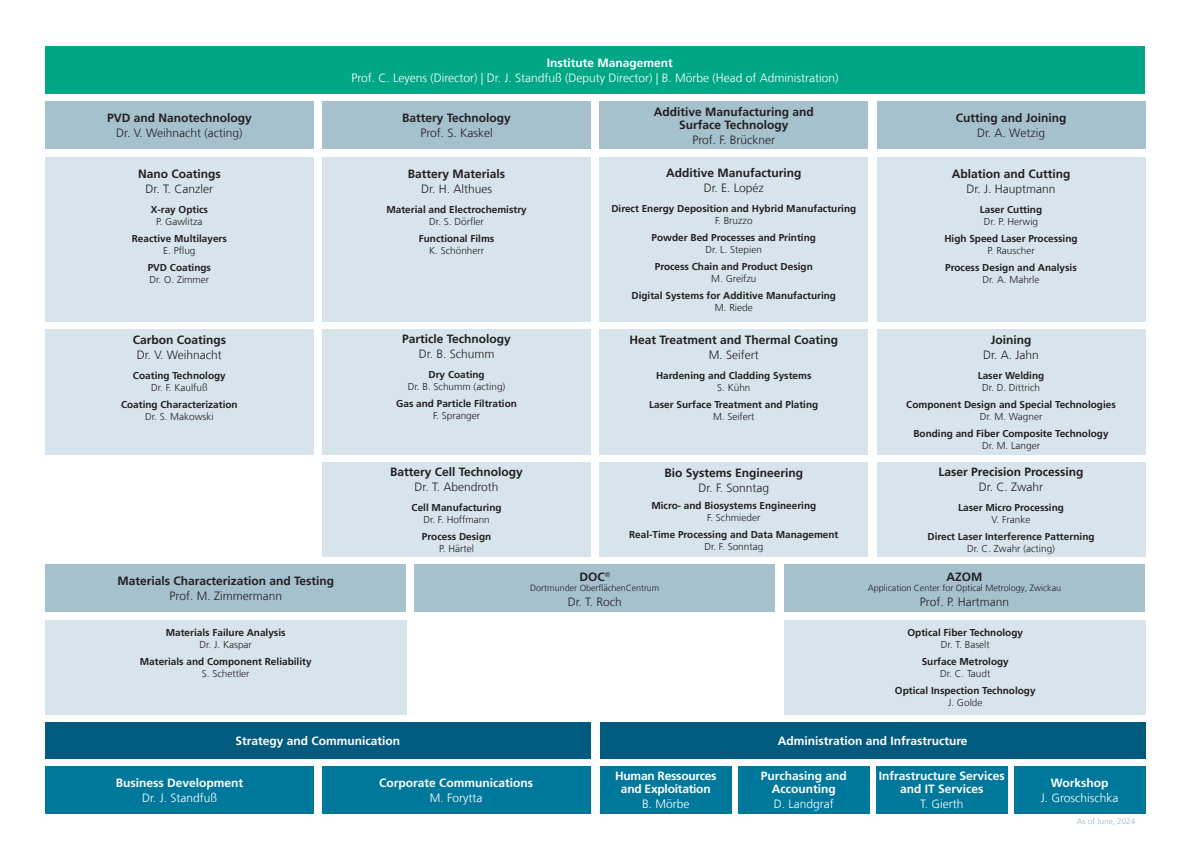
<style>
.page{position:relative;width:1191px;height:842px;background:#fff}
.page>*{position:absolute;margin:0;border:0;box-sizing:border-box;transform-origin:0 0}
.t1{font:700 12px/15px "Frutiger LT Com";color:#231f20;text-align:center}
.t2{font:700 12px/13px "Frutiger LT Com";color:#fff;text-align:center}
.t3{font:300 12px/15px "Frutiger LT Com";color:#fff;text-align:center}
.t4{font:300 12px/15px "Frutiger LT Com";color:#231f20;text-align:center}
.t5{font:700 12px/13px "Frutiger LT Com";letter-spacing:-.02em;color:#fff;text-align:center}
.t6{font:700 10px/17px "Frutiger LT Com";color:#231f20;text-align:center}
.t7{font:300 10px/17px "Frutiger LT Com";color:#231f20}
.t8{font:300 9px "Frutiger LT Com";color:#231f20}
.t9{font:300 8px "Frutiger LT Com";color:#93b3c3}
.s1{font-weight:700}
.s2{font-weight:300}
</style>
<div class="page">
<div style="left:45px;top:46px;width:1099px;height:48px;background:#00a786"></div>
<div style="left:45px;top:722px;width:545px;height:37px;background:#005b7f"></div>
<div style="left:600px;top:722px;width:545px;height:37px;background:#005b7f"></div>
<div style="left:45px;top:102px;width:269px;height:47px;background:#a6c1ce"></div>
<div style="left:322px;top:102px;width:269px;height:47px;background:#a6c1ce"></div>
<div style="left:45px;top:565px;width:361px;height:47px;background:#a6c1ce"></div>
<div style="left:414px;top:565px;width:361px;height:47px;background:#a6c1ce"></div>
<div style="left:599px;top:102px;width:269px;height:47px;background:#a6c1ce"></div>
<div style="left:876px;top:102px;width:269px;height:47px;background:#a6c1ce"></div>
<div style="left:600px;top:766px;width:131px;height:48px;background:#00789c"></div>
<div style="left:738px;top:766px;width:131px;height:48px;background:#00789c"></div>
<div style="left:876px;top:766px;width:131px;height:48px;background:#00789c"></div>
<div style="left:45px;top:766px;width:269px;height:48px;background:#00789c"></div>
<div style="left:322px;top:766px;width:268px;height:48px;background:#00789c"></div>
<div style="left:1014px;top:766px;width:131px;height:48px;background:#00789c"></div>
<div style="left:45px;top:157px;width:269px;height:165px;background:#d8e4eb"></div>
<div style="left:45px;top:329px;width:269px;height:126px;background:#d8e4eb"></div>
<div style="left:322px;top:157px;width:269px;height:165px;background:#d8e4eb"></div>
<div style="left:599px;top:157px;width:269px;height:165px;background:#d8e4eb"></div>
<div style="left:599px;top:329px;width:269px;height:126px;background:#d8e4eb"></div>
<div style="left:599px;top:462px;width:269px;height:95px;background:#d8e4eb"></div>
<div style="left:876px;top:157px;width:269px;height:165px;background:#d8e4eb"></div>
<div style="left:876px;top:329px;width:269px;height:126px;background:#d8e4eb"></div>
<div style="left:876px;top:462px;width:269px;height:95px;background:#d8e4eb"></div>
<div style="left:45px;top:620px;width:361px;height:94px;background:#d8e4eb"></div>
<div style="left:322px;top:329px;width:269px;height:126px;background:#d8e4eb"></div>
<div style="left:322px;top:462px;width:269px;height:95px;background:#d8e4eb"></div>
<div style="left:784px;top:565px;width:361px;height:47px;background:#a6c1ce"></div>
<div style="left:784px;top:620px;width:361px;height:94px;background:#d8e4eb"></div>
<p class="t2" style="left:547px;top:56px;width:128px">Institute Management</p>
<p class="t3" style="left:351px;top:70px;width:488px">Prof. C. Leyens (Director) | Dr. J. Standfuß (Deputy Director) | B. Mörbe (Head of Administration)</p>
<p class="t4" style="left:107px;top:110px;width:146px"><span class="s1">PVD and Nanotechnology<br></span>Dr. V. Weihnacht (acting)</p>
<p class="t1" style="left:402px;top:110px;width:110px">Battery Technology<br><span class="s2">Prof. S. Kaskel</span></p>
<p class="t1" style="left:138px;top:166px;width:84px">Nano Coatings<br><span class="s2">Dr. T. Canzler</span></p>
<p class="t6" style="left:151px;top:201px;width:59px">X-ray Optics</p>
<p class="t6" style="left:132px;top:213px;width:97px"><span class="s2">P. Gawlitza<br></span>Reactive Multilayers</p>
<p class="t6" style="left:148px;top:242px;width:65px"><span class="s2">E. Pflug<br></span>PVD Coatings</p>
<p class="t7" style="left:150px;top:271px;width:61px">Dr. O. Zimmer</p>
<p class="t1" style="left:133px;top:332px;width:95px">Carbon Coatings<br><span class="s2">Dr. V. Weihnacht</span></p>
<p class="t6" style="left:133px;top:367px;width:94px">Coating Technology</p>
<p class="t6" style="left:121px;top:379px;width:118px"><span class="s2">Dr. F. Kaulfuß<br></span>Coating Characterization</p>
<p class="t7" style="left:145px;top:408px;width:70px">Dr. S. Makowski</p>
<p class="t1" style="left:408px;top:166px;width:99px">Battery Materials<br><span class="s2">Dr. H. Althues</span></p>
<p class="t6" style="left:386px;top:201px;width:142px">Material and Electrochemistry</p>
<p class="t6" style="left:419px;top:213px;width:77px"><span class="s2">Dr. S. Dörfler<br></span>Functional Films</p>
<p class="t7" style="left:429px;top:242px;width:57px">K. Schönherr</p>
<p class="t1" style="left:402px;top:332px;width:110px">Particle Technology<br><span class="s2">Dr. B. Schumm</span></p>
<p class="t6" style="left:428px;top:366px;width:58px">Dry Coating</p>
<p class="t6" style="left:396px;top:378px;width:122px"><span class="s2">Dr. B. Schumm (acting)<br></span>Gas and Particle Filtration</p>
<p class="t7" style="left:433px;top:408px;width:49px">F. Spranger</p>
<p class="t1" style="left:390px;top:464px;width:134px">Battery Cell Technology<br><span class="s2">Dr. T. Abendroth</span></p>
<p class="t6" style="left:411px;top:499px;width:92px">Cell Manufacturing</p>
<p class="t7" style="left:422px;top:511px;width:71px">Dr. F. Hoffmann<br><span class="s1">Process Design</span></p>
<p class="t7" style="left:439px;top:540px;width:36px">P. Härtel</p>
<p class="t1" style="left:654px;top:105px;width:162px;line-height:13px">Additive Manufacturing and<br>Surface Technology</p>
<p class="t4" style="left:692px;top:132px;width:84px">Prof. F. Brückner</p>
<p class="t1" style="left:666px;top:165px;width:137px">Additive Manufacturing<br><span class="s2">Dr. E. Lopéz</span></p>
<p class="t6" style="left:611px;top:200px;width:246px">Direct Energy Deposition and Hybrid Manufacturing</p>
<p class="t6" style="left:651px;top:212px;width:166px"><span class="s2">F. Bruzzo<br></span>Powder Bed Processes and Printing</p>
<p class="t6" style="left:655px;top:241px;width:159px"><span class="s2">Dr. L. Stepien<br></span>Process Chain and Product Design</p>
<p class="t6" style="left:631px;top:270px;width:206px"><span class="s2">M. Greifzu<br></span>Digital Systems for Additive Manufacturing</p>
<p class="t7" style="left:715px;top:299px;width:39px">M. Riede</p>
<p class="t1" style="left:629px;top:332px;width:210px">Heat Treatment and Thermal Coating<br><span class="s2">M. Seifert</span></p>
<p class="t6" style="left:656px;top:367px;width:157px">Hardening and Cladding Systems</p>
<p class="t6" style="left:649px;top:379px;width:170px"><span class="s2">S. Kühn<br></span>Laser Surface Treatment and Plating</p>
<p class="t7" style="left:713px;top:408px;width:43px">M. Seifert</p>
<p class="t1" style="left:664px;top:466px;width:140px">Bio Systems Engineering<br><span class="s2">Dr. F. Sonntag</span></p>
<p class="t6" style="left:651px;top:497px;width:166px">Micro- and Biosystems Engineering</p>
<p class="t6" style="left:629px;top:509px;width:211px"><span class="s2">F. Schmieder<br></span>Real-Time Processing and Data Management</p>
<p class="t7" style="left:704px;top:538px;width:60px">Dr. F. Sonntag</p>
<p class="t1" style="left:117px;top:573px;width:218px">Materials Characterization and Testing</p>
<p class="t4" style="left:170px;top:588px;width:114px">Prof. M. Zimmermann</p>
<p class="t6" style="left:166px;top:624px;width:121px">Materials Failure Analysis</p>
<p class="t6" style="left:140px;top:636px;width:173px"><span class="s2">Dr. J. Kaspar<br></span>Materials and Component Reliability</p>
<p class="t7" style="left:202px;top:665px;width:49px">S. Schettler</p>
<p class="t1" style="left:579px;top:569px;width:32px">DOC<sup>®</sup></p>
<p class="t8" style="left:530px;top:582px;width:131px">Dortmunder OberflächenCentrum</p>
<p class="t4" style="left:567px;top:594px;width:56px">Dr. T. Roch</p>
<p class="t1" style="left:955px;top:110px;width:112px">Cutting and Joining<br><span class="s2">Dr. A. Wetzig</span></p>
<p class="t1" style="left:951px;top:166px;width:120px">Ablation and Cutting<br><span class="s2">Dr. J. Hauptmann</span></p>
<p class="t6" style="left:980px;top:201px;width:64px">Laser Cutting</p>
<p class="t6" style="left:944px;top:213px;width:135px"><span class="s2">Dr. P. Herwig<br></span>High Speed Laser Processing</p>
<p class="t6" style="left:945px;top:242px;width:133px"><span class="s2">P. Rauscher<br></span>Process Design and Analysis</p>
<p class="t7" style="left:982px;top:271px;width:58px">Dr. A. Mahrle</p>
<p class="t4" style="left:983px;top:332px;width:57px"><span class="s1">Joining<br></span>Dr. A. Jahn</p>
<p class="t6" style="left:977px;top:367px;width:68px">Laser Welding</p>
<p class="t6" style="left:906px;top:379px;width:211px"><span class="s2">Dr. D. Dittrich<br></span>Component Design and Special Technologies</p>
<p class="t6" style="left:913px;top:408px;width:197px"><span class="s2">Dr. M. Wagner<br></span>Bonding and Fiber Composite Technology</p>
<p class="t7" style="left:982px;top:437px;width:59px">Dr. M. Langer</p>
<p class="t1" style="left:938px;top:464px;width:146px">Laser Precision Processing<br><span class="s2">Dr. C. Zwahr</span></p>
<p class="t6" style="left:958px;top:499px;width:107px">Laser Micro Processing</p>
<p class="t6" style="left:927px;top:511px;width:169px"><span class="s2">V. Franke<br></span>Direct Laser Interference Patterning</p>
<p class="t7" style="left:967px;top:540px;width:89px">Dr. C. Zwahr (acting)</p>
<p class="t1" style="left:946px;top:569px;width:37px">AZOM</p>
<p class="t8" style="left:868px;top:582px;width:195px">Application Center for Optical Metrology, Zwickau</p>
<p class="t4" style="left:920px;top:594px;width:91px">Prof. P. Hartmann</p>
<p class="t6" style="left:907px;top:624px;width:117px">Optical Fiber Technology</p>
<p class="t6" style="left:921px;top:636px;width:89px"><span class="s2">Dr. T. Baselt<br></span>Surface Metrology</p>
<p class="t6" style="left:895px;top:665px;width:142px"><span class="s2">Dr. C. Taudt<br></span>Optical Inspection Technology</p>
<p class="t7" style="left:948px;top:694px;width:36px">J. Golde</p>
<p class="t2" style="left:235px;top:734px;width:166px">Strategy and Communication</p>
<p class="t2" style="left:777px;top:734px;width:191px">Administration and Infrastructure</p>
<p class="t2" style="left:879px;top:770px;width:127px">Infrastructure Services and IT Services</p>
<p class="t3" style="left:920px;top:797px;width:45px">T. Gierth</p>
<p class="t2" style="left:761px;top:770px;width:87px">Purchasing and<br>Accounting</p>
<p class="t3" style="left:774px;top:797px;width:62px">D. Landgraf</p>
<p class="t5" style="left:615px;top:770px;width:103px">Human Ressources and Exploitation</p>
<p class="t3" style="left:642px;top:797px;width:49px">B. Mörbe</p>
<p class="t2" style="left:116px;top:775px;width:129px;line-height:15px">Business Development<br><span class="s2">Dr. J. Standfuß</span></p>
<p class="t2" style="left:379px;top:775px;width:156px;line-height:15px">Corporate Communications<br><span class="s2">M. Forytta</span></p>
<p class="t3" style="left:1040px;top:775px;width:79px"><span class="s1">Workshop<br></span>J. Groschischka</p>
<p class="t9" style="left:1077px;top:816px;width:59px">As of June, 2024</p>
</div>
